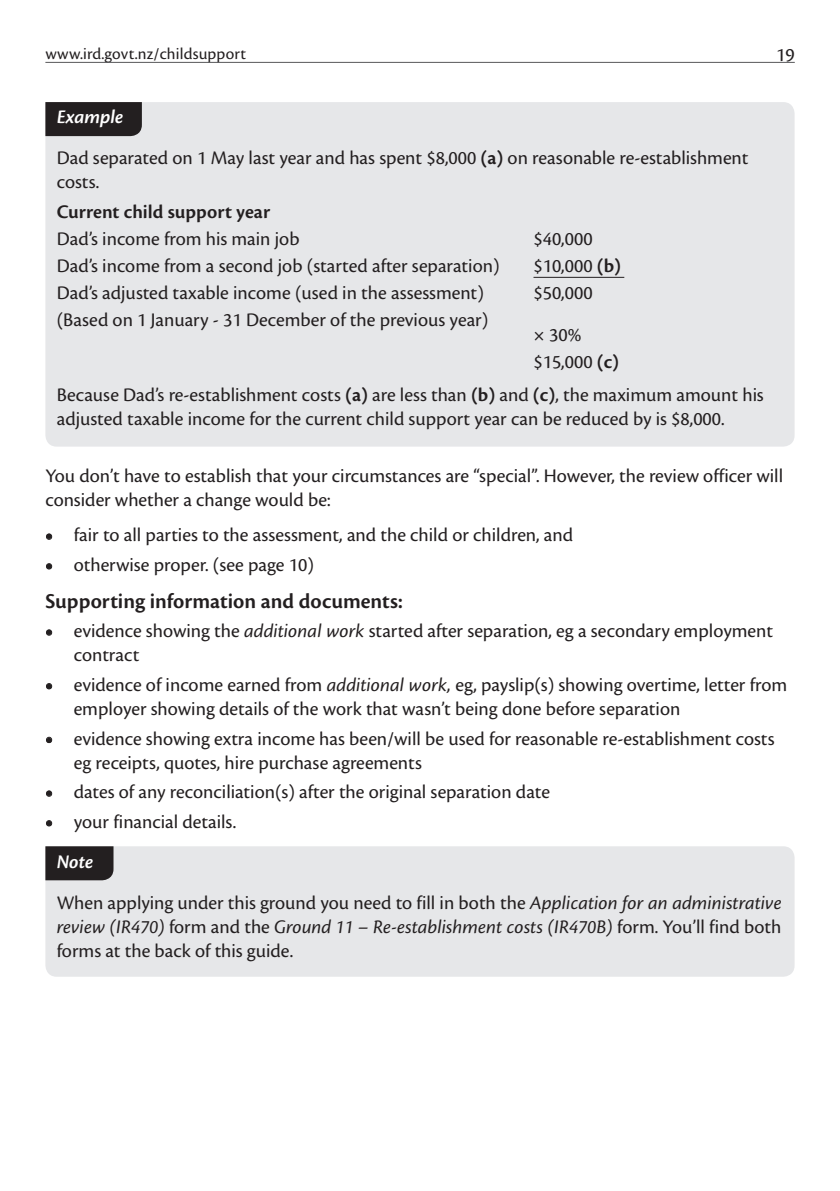
<style>
.page{position:relative;width:840px;height:1191px;background:#fff}
.page>*{position:absolute;margin:0;border:0;box-sizing:border-box;transform-origin:0 0}
.t1{font:600 22px "Cronos Pro";color:#231f20}
.t2{font:20px/24px "Cronos Pro";color:#231f20}
.t3{font:600 20px "Cronos Pro";color:#231f20}
.t4{font:italic 600 20px "Cronos Pro";color:#fff}
.t5{font:17px "Cronos Pro";letter-spacing:.01em;color:#231f20}
.s1{font-weight:600}
.s2{font-weight:700}
.s3{font-style:italic}
</style>
<div class="page">
<hr style="left:45px;top:62px;width:749px;height:1px;background:#57585a">
<div style="left:45px;top:102px;width:749px;height:344px;background:#e6e7e9"></div>
<hr style="left:533px;top:277px;width:91px;height:1px;background:#231f20">
<div style="left:45px;top:102px;width:97px;height:34px;background:#231f20"></div>
<div style="left:46px;top:533px;width:6px;height:7px;border:1px solid #231f20;border-radius:50%"></div>
<svg style="left:46px;top:563px;width:6px;height:6px"></svg>
<svg style="left:46px;top:629px;width:6px;height:6px"></svg>
<svg style="left:46px;top:683px;width:6px;height:6px"></svg>
<div style="left:46px;top:736px;width:6px;height:7px;border:1px solid #231f20;border-radius:50%"></div>
<div style="left:46px;top:790px;width:6px;height:7px;border:1px solid #231f20;border-radius:50%"></div>
<svg style="left:46px;top:820px;width:6px;height:6px"></svg>
<div style="left:45px;top:846px;width:749px;height:130px;background:#e6e7e9"></div>
<div style="left:45px;top:846px;width:68px;height:34px;background:#231f20"></div>
<p class="t5" style="left:45px;top:44px;width:202px">www.ird.govt.nz/childsupport</p>
<p class="t2" style="left:775px;top:43px;width:20px">19</p>
<p class="t4" style="left:57px;top:106px;width:68px">Example</p>
<p class="t2" style="left:57px;top:146px;width:693px">Dad separated on 1 May last year and has spent $8,000 <span class="s1">(a)</span> on reasonable re-establishment costs.</p>
<p class="t3" style="left:57px;top:200px;width:215px">Current child support year</p>
<p class="t2" style="left:57px;top:226px;width:244px">Dad’s income from his main job</p>
<p class="t2" style="left:533px;top:226px;width:61px">$40,000</p>
<p class="t2" style="left:57px;top:253px;width:444px">Dad’s income from a second job (started after separation)</p>
<p class="t2" style="left:533px;top:253px;width:89px">$10,000 <span class="s1">(b)</span></p>
<p class="t2" style="left:57px;top:280px;width:428px">Dad’s adjusted taxable income (used in the assessment)</p>
<p class="t2" style="left:533px;top:280px;width:61px">$50,000</p>
<p class="t2" style="left:57px;top:307px;width:433px">(Based on 1 January - 31 December of the previous year)</p>
<p class="t2" style="left:533px;top:321px;width:87px;line-height:27px">× 30% $15,000 <span class="s1">(c)</span></p>
<p class="t2" style="left:57px;top:383px;width:708px">Because Dad’s re-establishment costs <span class="s1">(a)</span> are less than <span class="s1">(b)</span> and <span class="s1">(c)</span>, the maximum amount his adjusted taxable income for the current child support year can be reduced by is $8,000.</p>
<p class="t2" style="left:45px;top:464px;width:738px">You don’t have to establish that your circumstances are “special”. However, the review officer will consider whether a change would be:</p>
<p class="t2" style="left:45px;top:523px;width:529px"><span class="s2">•</span> fair to all parties to the assessment, and the child or children, and</p>
<p class="t2" style="left:45px;top:553px;width:270px"><span class="s2">•</span> otherwise proper. (see page 10)</p>
<p class="t1" style="left:45px;top:588px;width:359px">Supporting information and documents:</p>
<p class="t2" style="left:74px;top:619px;width:700px;text-indent:-28px"><span class="s2">•</span> evidence showing the <span class="s3">additional work</span> started after separation, eg a secondary employment contract</p>
<p class="t2" style="left:74px;top:672px;width:714px;text-indent:-28px"><span class="s2">•</span> evidence of income earned from <span class="s3">additional work,</span> eg, payslip(s) showing overtime, letter from employer showing details of the work that wasn’t being done before separation</p>
<p class="t2" style="left:74px;top:726px;width:702px;text-indent:-28px"><span class="s2">•</span> evidence showing extra income has been/will be used for reasonable re-establishment costs eg receipts, quotes, hire purchase agreements</p>
<p class="t2" style="left:45px;top:780px;width:506px"><span class="s2">•</span> dates of any reconciliation(s) after the original separation date</p>
<p class="t2" style="left:45px;top:809px;width:192px"><span class="s2">•</span> your financial details.</p>
<p class="t4" style="left:57px;top:850px;width:38px">Note</p>
<p class="t2" style="left:57px;top:890px;width:726px;text-align:justify">When applying under this ground you need to fill in both the <span class="s3">Application for an administrative review (IR470)</span> form and the <span class="s3">Ground 11 – Re-establishment costs (IR470B)</span> form. You’ll find both forms at the back of this guide.</p>
</div>
